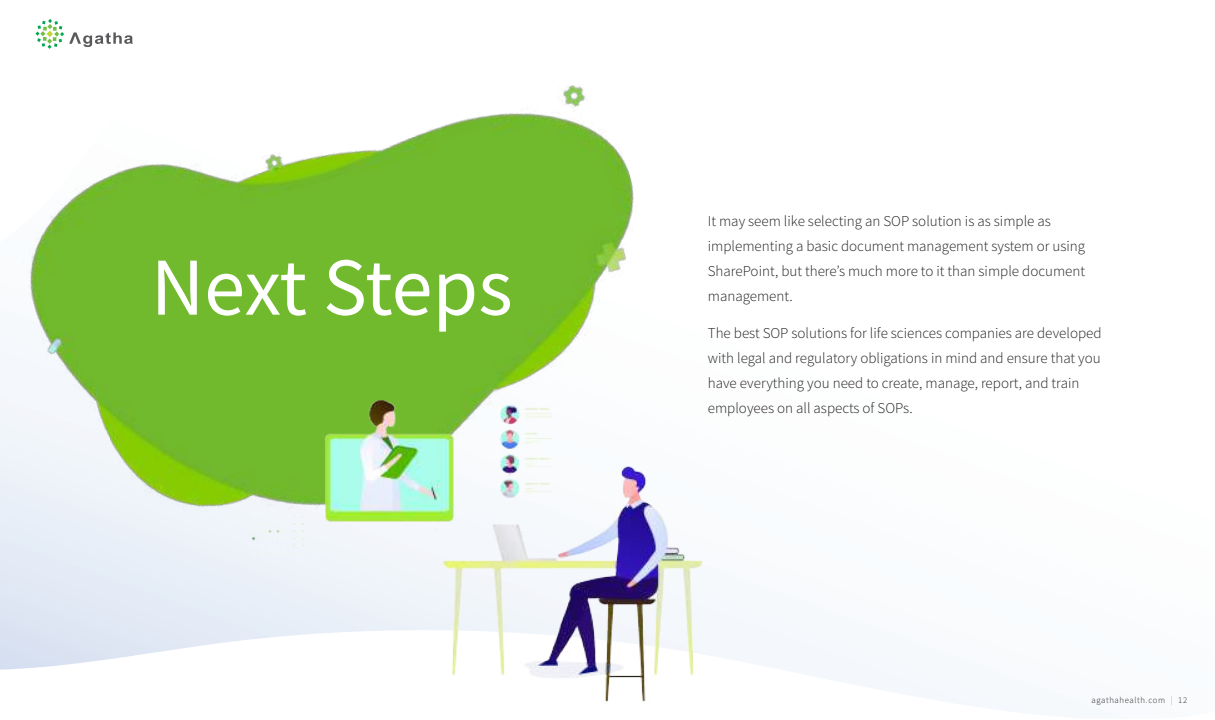
<style>
.page{position:relative;width:1215px;height:720px;background:#fff}
.page>*{position:absolute;margin:0;border:0;box-sizing:border-box;transform-origin:0 0}
.t1{font:82.38px "Source Sans Variable";letter-spacing:.015em;color:#fff}
.t2{font:300 15px/25px "Source Sans Pro";color:#241f1f}
.t3{font:8.75px "Source Sans Variable";letter-spacing:.08em;color:#241f1f}
.s1{color:#70ba2b}
</style>
<div class="page">
<img style="left:0;top:19px;width:979px;height:688px">
<h1 class="t1" style="left:151px;top:238px;width:362px">Next Steps</h1>
<p class="t2" style="left:708px;top:209px;width:379px">It may seem like selecting an SOP solution is as simple as implementing a basic document management system or using SharePoint, but there’s much more to it than simple document management.</p>
<p class="t2" style="left:708px;top:320px;width:395px">The best SOP solutions for life sciences companies are developed with legal and regulatory obligations in mind and ensure that you have everything you need to create, manage, report, and train employees on all aspects of SOPs.</p>
<p class="t3" style="left:1091px;top:695px;width:97px">agathahealth.com <span class="s1">|</span> 12</p>
</div>
